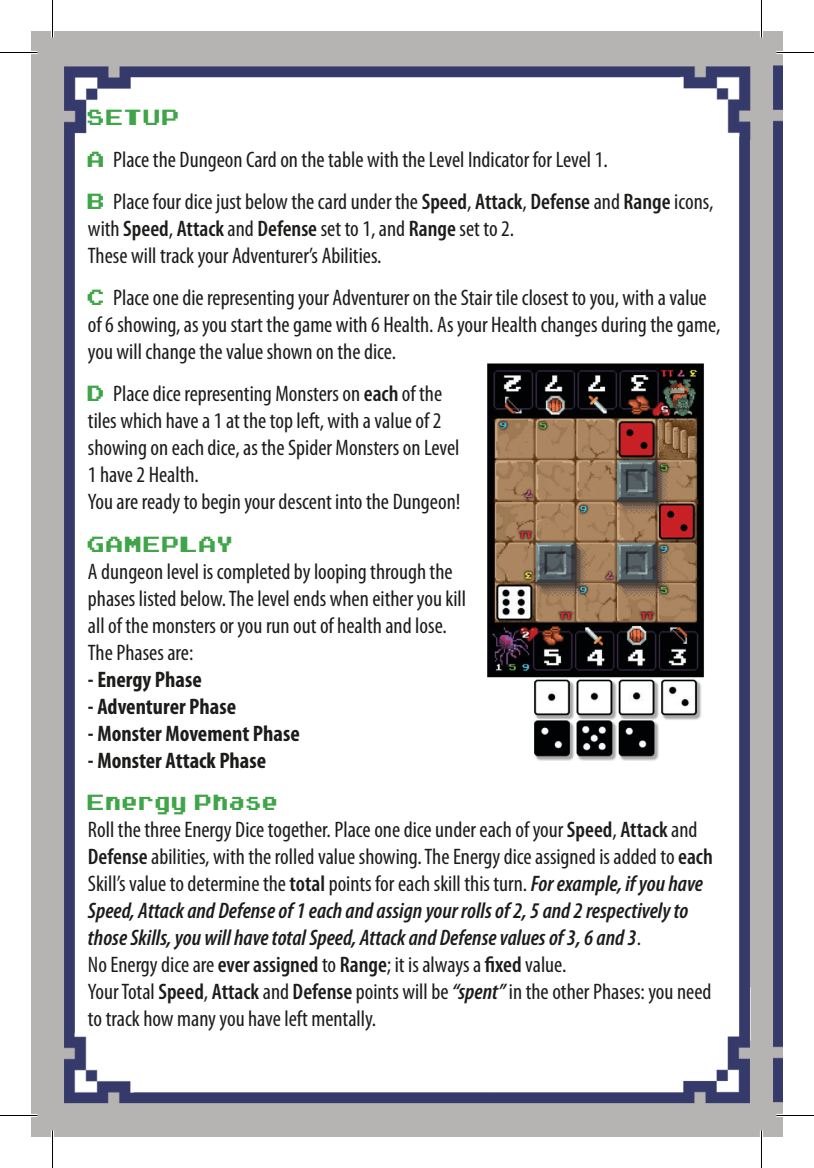
<style>
.page{position:relative;width:814px;height:1168px;background:#fff}
.page>*{position:absolute;margin:0;border:0;box-sizing:border-box;transform-origin:0 0}
.t1{font:35px "Arcadepix Plus";color:#3fa548}
.t2{font:condensed 22.5px/27px "Myriad Pro";color:#1c1c1b}
.t3{font:700 condensed 22.5px "Myriad Pro";color:#1c1c1b}
.s1{font-family:"Arcadepix Plus";font-stretch:normal;font-size:35px;color:#3fa548}
.s2{font-weight:600}
.s3{font-weight:600;font-style:italic}
</style>
<div class="page">
<img style="left:31px;top:31px;width:730px;height:1106px">
<img style="left:761px;top:31px;width:21px;height:1106px">
<img style="left:475px;top:352px;width:242px;height:415px">
<hr style="left:0;top:51px;width:38px;height:3px;background:#fff">
<hr style="left:776px;top:51px;width:38px;height:3px;background:#fff">
<hr style="left:0;top:1114px;width:38px;height:3px;background:#fff">
<hr style="left:776px;top:1114px;width:38px;height:3px;background:#fff">
<hr style="left:51px;top:0;width:3px;height:38px;background:#fff">
<hr style="left:51px;top:1130px;width:3px;height:38px;background:#fff">
<hr style="left:760px;top:0;width:3px;height:38px;background:#fff">
<hr style="left:760px;top:1130px;width:3px;height:38px;background:#fff">
<hr style="left:0;top:52px;width:38px;height:1px;background:#000">
<hr style="left:776px;top:52px;width:38px;height:1px;background:#000">
<hr style="left:0;top:1115px;width:38px;height:1px;background:#000">
<hr style="left:776px;top:1115px;width:38px;height:1px;background:#000">
<hr style="left:52px;top:0;width:1px;height:38px;background:#000">
<hr style="left:52px;top:1130px;width:1px;height:38px;background:#000">
<hr style="left:761px;top:0;width:1px;height:38px;background:#000">
<hr style="left:761px;top:1130px;width:1px;height:38px;background:#000">
<p class="t1" style="left:88px;top:103px;width:94px">SETUP</p>
<p class="t2" style="left:88px;top:139px;width:627px;line-height:42px"><span class="s1">A</span> Place the Dungeon Card on the table with the Level Indicator for Level 1.<br><span class="s1">B</span> Place four dice just below the card under the <span class="s2">Speed</span>, <span class="s2">Attack</span>, <span class="s2">Defense</span> and <span class="s2">Range</span> icons,</p>
<p class="t2" style="left:88px;top:215px;width:428px">with <span class="s2">Speed</span>, <span class="s2">Attack</span> and <span class="s2">Defense</span> set to 1, and <span class="s2">Range</span> set to 2.<br>These will track your Adventurer’s Abilities.</p>
<p class="t2" style="left:88px;top:284px;width:634px"><span class="s1">C</span> Place one die representing your Adventurer on the Stair tile closest to you, with a value of 6 showing, as you start the game with 6 Health. As your Health changes during the game, you will change the value shown on the dice.</p>
<p class="t2" style="left:88px;top:380px;width:374px"><span class="s1">D</span> Place dice representing Monsters on <span class="s2">each</span> of the tiles which have a 1 at the top left, with a value of 2 showing on each dice, as the Spider Monsters on Level 1 have 2 Health.<br>You are ready to begin your descent into the Dungeon!</p>
<p class="t1" style="left:88px;top:530px;width:148px">GAMEPLAY</p>
<p class="t2" style="left:88px;top:558px;width:379px">A dungeon level is completed by looping through the phases listed below. The level ends when either you kill all of the monsters or you run out of health and lose.<br>The Phases are:</p>
<p class="t3" style="left:88px;top:666px;width:115px">- Energy Phase</p>
<p class="t3" style="left:88px;top:693px;width:150px">- Adventurer Phase</p>
<p class="t3" style="left:88px;top:720px;width:213px">- Monster Movement Phase</p>
<p class="t3" style="left:88px;top:747px;width:180px">- Monster Attack Phase</p>
<p class="t1" style="left:88px;top:788px;width:193px">Energy Phase</p>
<p class="t2" style="left:88px;top:816px;width:626px">Roll the three Energy Dice together. Place one dice under each of your <span class="s2">Speed</span>, <span class="s2">Attack</span> and <span class="s2">Defense</span> abilities, with the rolled value showing. The Energy dice assigned is added to <span class="s2">each </span>Skill’s value to determine the <span class="s2">total</span> points for each skill this turn. <span class="s3">For example, if you have Speed, Attack and Defense of 1 each and assign your rolls of 2, 5 and 2 respectively to those Skills, you will have total Speed, Attack and Defense values of 3, 6 and 3</span>.<br>No Energy dice are <span class="s2">ever assigned</span> to <span class="s2">Range</span>; it is always a <span class="s2">fixed</span> value.<br>Your Total <span class="s2">Speed</span>, <span class="s2">Attack</span> and <span class="s2">Defense</span> points will be <span class="s3">“spent”</span> in the other Phases: you need to track how many you have left mentally.</p>
</div>
